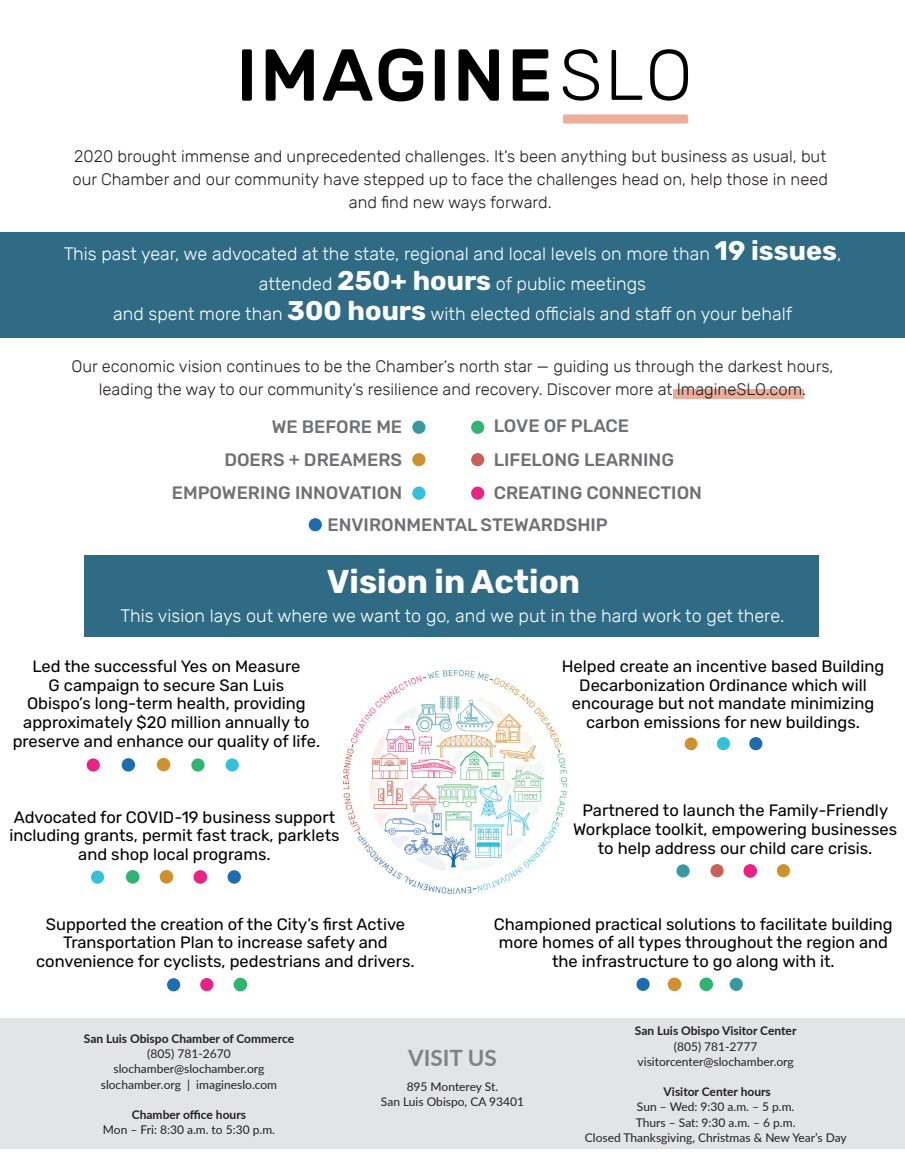
<style>
.page{position:relative;width:905px;height:1161px;background:#fff}
.page>*{position:absolute;margin:0;border:0;box-sizing:border-box;transform-origin:0 0}
.SLO_body{font:700 33px "Rubik";color:#fff}
.t1{font:700 22.5px "Lato";color:#808285}
.SLO_body-2{font:300 18px "Rubik";color:#fff}
.SLO_body_2{font:500 18px "Rubik";color:#6f7073}
.SLO_body_2-2{font:16.5px/18.8px "Rubik";color:#000;text-align:center}
.SLO_body_2-3{font:300 16.5px/23.4px "Rubik";color:#231f20;text-align:center}
.SLO_body-3{font:12px "Lato";color:#231f20}
.SLO_body-4{font:700 12px "Lato";color:#231f20}
.s1{font-weight:700;font-size:27px}
</style>
<div class="page">
<div style="left:673px;top:390px;width:131px;height:9px;background:#edad98"></div>
<div style="left:0;top:232px;width:904px;height:106px;background:#306b85"></div>
<div style="left:84px;top:555px;width:734px;height:82px;background:#306b85"></div>
<div style="left:0;top:1018px;width:904px;height:130px;background:#e3e4e5"></div>
<svg style="left:242px;top:49px;width:10px;height:52px"></svg>
<svg style="left:266px;top:49px;width:48px;height:52px"></svg>
<svg style="left:323px;top:49px;width:49px;height:52px"></svg>
<svg style="left:378px;top:49px;width:45px;height:52px"></svg>
<svg style="left:435px;top:49px;width:10px;height:52px"></svg>
<svg style="left:458px;top:49px;width:41px;height:52px"></svg>
<svg style="left:512px;top:49px;width:37px;height:52px"></svg>
<svg style="left:563px;top:49px;width:36px;height:52px"></svg>
<svg style="left:611px;top:50px;width:31px;height:50px"></svg>
<svg style="left:650px;top:49px;width:38px;height:52px"></svg>
<svg style="left:563px;top:114px;width:125px;height:10px"></svg>
<img style="left:343px;top:670px;width:223px;height:223px">
<div style="left:157px;top:758px;width:13px;height:13px;background:#d18f2e;border-radius:50%"></div>
<div style="left:749px;top:737px;width:13px;height:13px;background:#1c6db0;border-radius:50%"></div>
<div style="left:716px;top:737px;width:14px;height:13px;background:#32c1db;border-radius:50%"></div>
<div style="left:743px;top:864px;width:14px;height:14px;background:#e92284;border-radius:50%"></div>
<div style="left:412px;top:421px;width:13px;height:13px;background:#389aa0;border-radius:50%"></div>
<div style="left:412px;top:487px;width:13px;height:13px;background:#32c1db;border-radius:50%"></div>
<div style="left:309px;top:518px;width:13px;height:13px;background:#1c6db0;border-radius:50%"></div>
<div style="left:471px;top:453px;width:13px;height:13px;background:#c76157;border-radius:50%"></div>
<div style="left:471px;top:487px;width:13px;height:13px;background:#e92284;border-radius:50%"></div>
<div style="left:412px;top:453px;width:13px;height:13px;background:#d18f2e;border-radius:50%"></div>
<div style="left:471px;top:421px;width:13px;height:13px;background:#2eb56f;border-radius:50%"></div>
<div style="left:667px;top:978px;width:14px;height:13px;background:#d18f2e;border-radius:50%"></div>
<div style="left:699px;top:978px;width:14px;height:13px;background:#2eb56f;border-radius:50%"></div>
<div style="left:684px;top:737px;width:13px;height:13px;background:#d18f2e;border-radius:50%"></div>
<div style="left:227px;top:870px;width:14px;height:14px;background:#1c6db0;border-radius:50%"></div>
<div style="left:193px;top:870px;width:14px;height:14px;background:#e92284;border-radius:50%"></div>
<div style="left:160px;top:870px;width:13px;height:14px;background:#d18f2e;border-radius:50%"></div>
<div style="left:126px;top:870px;width:13px;height:14px;background:#2eb56f;border-radius:50%"></div>
<div style="left:225px;top:758px;width:14px;height:14px;background:#32c1db;border-radius:50%"></div>
<div style="left:191px;top:758px;width:13px;height:14px;background:#2eb56f;border-radius:50%"></div>
<div style="left:776px;top:864px;width:14px;height:13px;background:#d18f2e;border-radius:50%"></div>
<div style="left:233px;top:978px;width:14px;height:13px;background:#2eb56f;border-radius:50%"></div>
<div style="left:200px;top:978px;width:13px;height:13px;background:#e92284;border-radius:50%"></div>
<div style="left:122px;top:758px;width:13px;height:14px;background:#1c6db0;border-radius:50%"></div>
<div style="left:87px;top:758px;width:13px;height:14px;background:#e92284;border-radius:50%"></div>
<div style="left:91px;top:871px;width:13px;height:13px;background:#32c1db;border-radius:50%"></div>
<div style="left:710px;top:864px;width:13px;height:13px;background:#c76157;border-radius:50%"></div>
<div style="left:676px;top:864px;width:13px;height:13px;background:#389aa0;border-radius:50%"></div>
<div style="left:167px;top:978px;width:13px;height:13px;background:#1c6db0;border-radius:50%"></div>
<div style="left:729px;top:978px;width:13px;height:13px;background:#389aa0;border-radius:50%"></div>
<div style="left:636px;top:978px;width:13px;height:13px;background:#1c6db0;border-radius:50%"></div>
<p class="SLO_body_2-3" style="left:72px;top:145px;width:757px">2020 brought immense and unprecedented challenges. It’s been anything but business as usual, but our Chamber and our community have stepped up to face the challenges head on, help those in need and find new ways forward.</p>
<p class="SLO_body-2" style="left:64px;top:244px;width:779px">This past year, we advocated at the state, regional and local levels on more than <span class="s1">19 issues</span>,</p>
<p class="SLO_body-2" style="left:259px;top:274px;width:389px">attended <span class="s1">250+ hours</span> of public meetings</p>
<p class="SLO_body-2" style="left:113px;top:304px;width:680px">and spent more than <span class="s1">300 hours</span> with elected officials and staff on your behalf</p>
<p class="SLO_body_2-3" style="left:71px;top:355px;width:763px">Our economic vision continues to be the Chamber’s north star — guiding us through the darkest hours, leading the way to our community’s resilience and recovery. Discover more at ImagineSLO.com.</p>
<p class="SLO_body_2" style="left:272px;top:416px;width:132px">WE BEFORE ME</p>
<p class="SLO_body_2" style="left:224px;top:449px;width:179px">DOERS + DREAMERS</p>
<p class="SLO_body_2" style="left:172px;top:483px;width:232px">EMPOWERING INNOVATION</p>
<p class="SLO_body_2" style="left:493px;top:416px;width:137px">LOVE OF PLACE</p>
<p class="SLO_body_2" style="left:493px;top:449px;width:182px">LIFELONG LEARNING</p>
<p class="SLO_body_2" style="left:493px;top:482px;width:210px">CREATING CONNECTION</p>
<p class="SLO_body_2" style="left:327px;top:515px;width:282px">ENVIRONMENTAL STEWARDSHIP</p>
<p class="SLO_body" style="left:327px;top:562px;width:255px">Vision in Action</p>
<p class="SLO_body-2" style="left:120px;top:606px;width:665px">This vision lays out where we want to go, and we put in the hard work to get there.</p>
<p class="SLO_body_2-2" style="left:13px;top:657px;width:309px">Led the successful Yes on Measure<br>G campaign to secure San Luis<br>Obispo’s long-term health, providing approximately $20 million annually to preserve and enhance our quality of life.</p>
<p class="SLO_body_2-2" style="left:562px;top:657px;width:324px">Helped create an incentive based Building Decarbonization Ordinance which will encourage but not mandate minimizing carbon emissions for new buildings.</p>
<p class="SLO_body_2-2" style="left:9px;top:808px;width:332px">Advocated for COVID-19 business support including grants, permit fast track, parklets and shop local programs.</p>
<p class="SLO_body_2-2" style="left:36px;top:915px;width:380px">Supported the creation of the City’s first Active<br>Transportation Plan to increase safety and convenience for cyclists, pedestrians and drivers.</p>
<p class="SLO_body_2-2" style="left:573px;top:801px;width:325px">Partnered to launch the Family-Friendly<br>Workplace toolkit, empowering businesses to help address our child care crisis.</p>
<p class="SLO_body_2-2" style="left:494px;top:915px;width:400px">Championed practical solutions to facilitate building more homes of all types throughout the region and the infrastructure to go along with it.</p>
<p class="SLO_body-4" style="left:84px;top:1030px;width:212px">San Luis Obispo Chamber of Commerce</p>
<p class="SLO_body-3" style="left:147px;top:1045px;width:85px">(805) 781-2670</p>
<p class="SLO_body-3" style="left:114px;top:1060px;width:152px">slochamber@slochamber.org</p>
<p class="SLO_body-3" style="left:101px;top:1076px;width:178px">slochamber.org | imagineslo.com</p>
<p class="SLO_body-4" style="left:132px;top:1106px;width:116px">Chamber office hours</p>
<p class="SLO_body-3" style="left:103px;top:1121px;width:174px">Mon – Fri: 8:30 a.m. to 5:30 p.m.</p>
<p class="t1" style="left:408px;top:1041px;width:90px">VISIT US</p>
<p class="SLO_body-3" style="left:406px;top:1078px;width:93px">895 Monterey St.</p>
<p class="SLO_body-3" style="left:381px;top:1094px;width:145px">San Luis Obispo, CA 93401</p>
<p class="SLO_body-4" style="left:635px;top:1022px;width:163px">San Luis Obispo Visitor Center</p>
<p class="SLO_body-3" style="left:674px;top:1038px;width:85px">(805) 781-2777</p>
<p class="SLO_body-3" style="left:637px;top:1053px;width:158px">visitorcenter@slochamber.org</p>
<p class="SLO_body-4" style="left:663px;top:1083px;width:109px">Visitor Center hours</p>
<p class="SLO_body-3" style="left:637px;top:1098px;width:159px">Sun – Wed: 9:30 a.m. – 5 p.m.</p>
<p class="SLO_body-3" style="left:636px;top:1114px;width:161px">Thurs – Sat: 9:30 a.m. – 6 p.m.</p>
<p class="SLO_body-3" style="left:585px;top:1129px;width:263px">Closed Thanksgiving, Christmas &amp; New Year’s Day</p>
</div>
